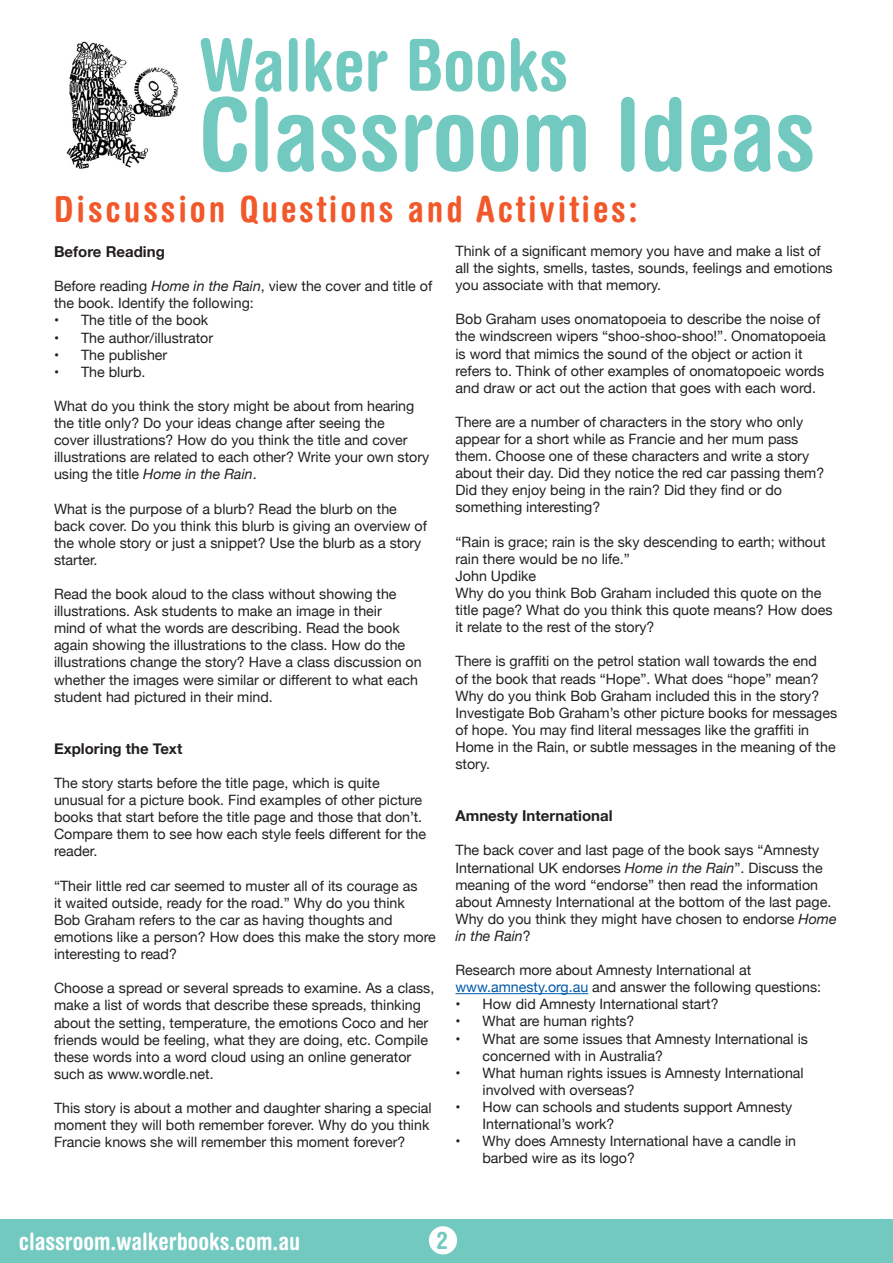
<style>
.page{position:relative;width:893px;height:1263px;background:#fff}
.page>*{position:absolute;margin:0;border:0;box-sizing:border-box;transform-origin:0 0}
.t1{font:700 condensed 100.5px "Helvetica Rounded";color:#72c9bf}
.t2{font:700 condensed 72px "Helvetica Rounded";color:#72c9bf}
.t3{font:700 condensed 36px "Helvetica Rounded";letter-spacing:.08em;color:#f1582a}
.t4{font:700 condensed 24px "Helvetica Rounded";color:#fffefe}
.t5{font:700 condensed 24px "Helvetica Rounded";color:#72c9bf}
.t6{font:700 15px "Helvetica Neue";color:#231f20}
.t7{font:14.25px/17.1px "Helvetica Neue";color:#231f20}
.s1{font-style:italic}
.s2{color:#0159a9}
</style>
<div class="page">
<div style="left:0;top:1219px;width:893px;height:44px;background:#72c9bf"></div>
<img style="left:66px;top:41px;width:113px;height:128px">
<hr style="left:455px;top:993px;width:133px;height:1px;background:#0159a9">
<div style="left:429px;top:1226px;width:28px;height:28px;background:#fff;border-radius:50%"></div>
<h2 class="t2" style="left:199px;top:21px;width:371px">Walker Books</h2>
<h1 class="t1" style="left:199px;top:74px;width:618px">Classroom Ideas</h1>
<h3 class="t3" style="left:54px;top:187px;width:585px">Discussion Questions and Activities:</h3>
<p class="t6" style="left:54px;top:240px;width:112px">Before Reading</p>
<p class="t7" style="left:54px;top:278px;width:380px">Before reading <span class="s1">Home in the Rain</span>, view the cover and title of the book. Identify the following:</p>
<p class="t7" style="left:54px;top:313px;width:156px">• The title of the book</p>
<p class="t7" style="left:54px;top:330px;width:161px">• The author/illustrator</p>
<p class="t7" style="left:54px;top:347px;width:115px">• The publisher</p>
<p class="t7" style="left:54px;top:364px;width:93px">• The blurb.</p>
<p class="t7" style="left:54px;top:398px;width:377px">What do you think the story might be about from hearing the title only? Do your ideas change after seeing the<br>cover illustrations? How do you think the title and cover illustrations are related to each other? Write your own story using the title <span class="s1">Home in the Rain</span>.</p>
<p class="t7" style="left:54px;top:501px;width:374px">What is the purpose of a blurb? Read the blurb on the back cover. Do you think this blurb is giving an overview of the whole story or just a snippet? Use the blurb as a story starter.</p>
<p class="t7" style="left:54px;top:586px;width:369px">Read the book aloud to the class without showing the illustrations. Ask students to make an image in their<br>mind of what the words are describing. Read the book again showing the illustrations to the class. How do the illustrations change the story? Have a class discussion on whether the images were similar or different to what each student had pictured in their mind.</p>
<p class="t6" style="left:54px;top:737px;width:130px">Exploring the Text</p>
<p class="t7" style="left:54px;top:775px;width:374px">The story starts before the title page, which is quite unusual for a picture book. Find examples of other picture books that start before the title page and those that don’t.<br>Compare them to see how each style feels different for the reader.</p>
<p class="t7" style="left:54px;top:878px;width:383px">“Their little red car seemed to muster all of its courage as<br>it waited outside, ready for the road.” Why do you think<br>Bob Graham refers to the car as having thoughts and emotions like a person? How does this make the story more interesting to read?</p>
<p class="t7" style="left:54px;top:980px;width:382px">Choose a spread or several spreads to examine. As a class, make a list of words that describe these spreads, thinking about the setting, temperature, the emotions Coco and her friends would be feeling, what they are doing, etc. Compile these words into a word cloud using an online generator such as www.wordle.net.</p>
<p class="t7" style="left:54px;top:1100px;width:379px">This story is about a mother and daughter sharing a special moment they will both remember forever. Why do you think<br>Francie knows she will remember this moment forever?</p>
<p class="t7" style="left:455px;top:243px;width:379px">Think of a significant memory you have and make a list of all the sights, smells, tastes, sounds, feelings and emotions you associate with that memory.</p>
<p class="t7" style="left:455px;top:312px;width:372px">Bob Graham uses onomatopoeia to describe the noise of the windscreen wipers “shoo-shoo-shoo!”. Onomatopoeia is word that mimics the sound of the object or action it refers to. Think of other examples of onomatopoeic words and draw or act out the action that goes with each word.</p>
<p class="t7" style="left:455px;top:414px;width:370px">There are a number of characters in the story who only appear for a short while as Francie and her mum pass them. Choose one of these characters and write a story about their day. Did they notice the red car passing them?<br>Did they enjoy being in the rain? Did they find or do something interesting?</p>
<p class="t7" style="left:455px;top:534px;width:378px">“Rain is grace; rain is the sky descending to earth; without rain there would be no life.”<br>John Updike<br>Why do you think Bob Graham included this quote on the title page? What do you think this quote means? How does it relate to the rest of the story?</p>
<p class="t7" style="left:455px;top:654px;width:383px">There is graffiti on the petrol station wall towards the end<br>of the book that reads “Hope”. What does “hope” mean?<br>Why do you think Bob Graham included this in the story?<br>Investigate Bob Graham’s other picture books for messages of hope. You may find literal messages like the graffiti in Home in the Rain, or subtle messages in the meaning of the story.</p>
<p class="t6" style="left:455px;top:804px;width:159px">Amnesty International</p>
<p class="t7" style="left:455px;top:843px;width:383px">The back cover and last page of the book says “Amnesty International UK endorses <span class="s1">Home in the Rain</span>”. Discuss the meaning of the word “endorse” then read the information about Amnesty International at the bottom of the last page.<br>Why do you think they might have chosen to endorse <span class="s1">Home in the Rain</span>?</p>
<p class="t7" style="left:455px;top:962px;width:367px">Research more about Amnesty International at <span class="s2">www.amnesty.org.au</span> and answer the following questions:</p>
<p class="t7" style="left:455px;top:996px;width:265px">• How did Amnesty International start?</p>
<p class="t7" style="left:455px;top:1014px;width:181px">• What are human rights?</p>
<p class="t7" style="left:482px;top:1031px;width:327px;text-indent:-27px">• What are some issues that Amnesty International is concerned with in Australia?</p>
<p class="t7" style="left:482px;top:1065px;width:323px;text-indent:-27px">• What human rights issues is Amnesty International involved with overseas?</p>
<p class="t7" style="left:482px;top:1099px;width:311px;text-indent:-27px">• How can schools and students support Amnesty<br>International’s work?</p>
<p class="t7" style="left:482px;top:1133px;width:315px;text-indent:-27px">• Why does Amnesty International have a candle in barbed wire as its logo?</p>
<h3 class="t4" style="left:19px;top:1226px;width:283px">classroom.walkerbooks.com.au</h3>
<h3 class="t5" style="left:437px;top:1225px;width:13px">2</h3>
</div>
